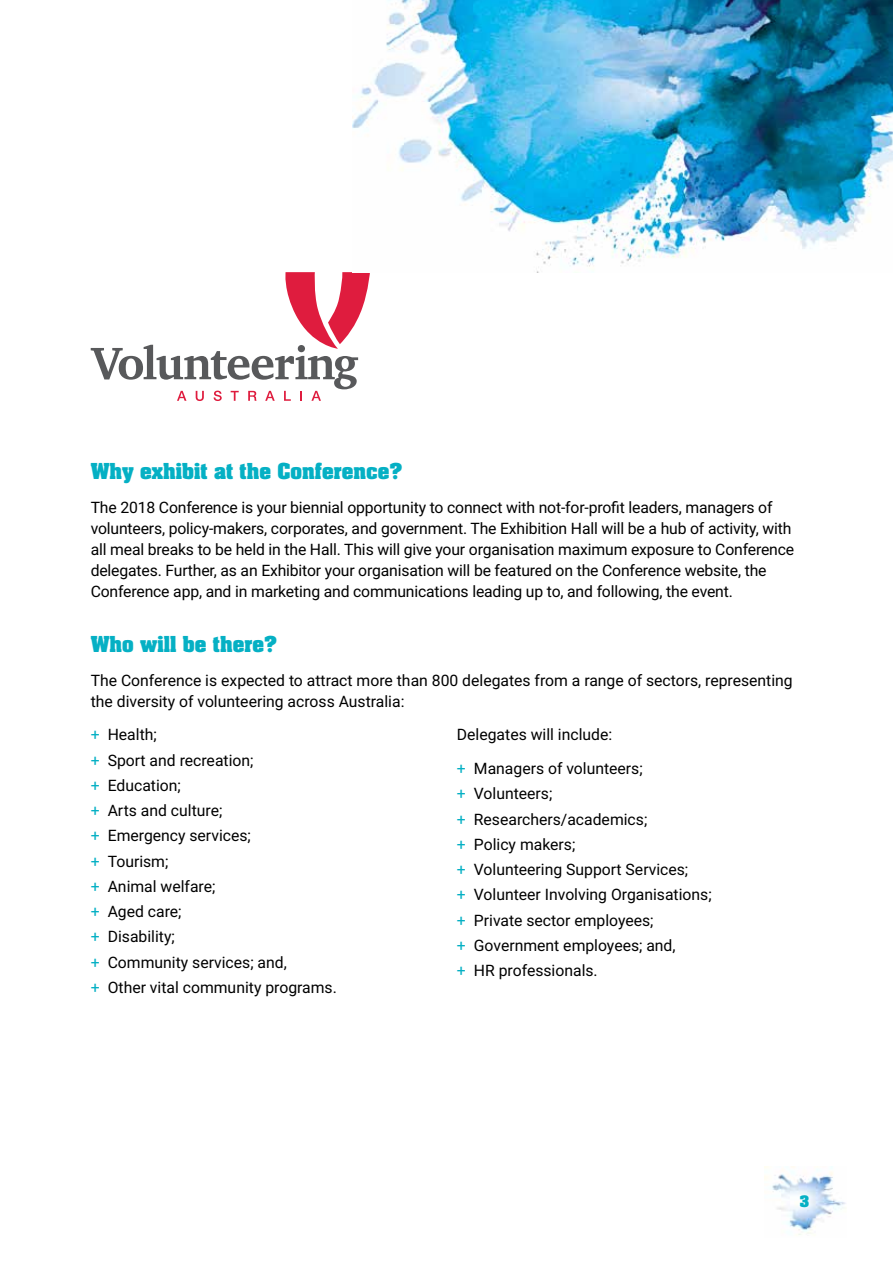
<style>
.page{position:relative;width:893px;height:1263px;background:#fff}
.page>*{position:absolute;margin:0;border:0;box-sizing:border-box;transform-origin:0 0}
.t1{font:700 18.75px "Aachen";color:#05b0c4}
.t2{font:15.75px/25.2px "Roboto";letter-spacing:-.005em;color:#000}
.t3{font:700 13.5px "Aachen";color:#05b0c4}
.s1{color:#05b0c4}
</style>
<div class="page">
<svg style="left:91px;top:272px;width:279px;height:129px"></svg>
<img style="left:353px;top:0;width:540px;height:272px">
<img style="left:764px;top:1166px;width:82px;height:69px">
<p class="t1" style="left:91px;top:457px;width:313px">Why exhibit at the Conference?</p>
<p class="t2" style="left:91px;top:496px;width:705px;line-height:21px">The 2018 Conference is your biennial opportunity to connect with not-for-profit leaders, managers of volunteers, policy-makers, corporates, and government. The Exhibition Hall will be a hub of activity, with all meal breaks to be held in the Hall. This will give your organisation maximum exposure to Conference delegates. Further, as an Exhibitor your organisation will be featured on the Conference website, the Conference app, and in marketing and communications leading up to, and following, the event.</p>
<p class="t1" style="left:91px;top:630px;width:188px">Who will be there?</p>
<p class="t2" style="left:91px;top:669px;width:703px;line-height:21px">The Conference is expected to attract more than 800 delegates from a range of sectors, representing the diversity of volunteering across Australia:</p>
<p class="t2" style="left:91px;top:722px;width:248px"><span class="s1">+</span> Health;<br><span class="s1">+</span> Sport and recreation;<br><span class="s1">+</span> Education;<br><span class="s1">+</span> Arts and culture;<br><span class="s1">+</span> Emergency services;<br><span class="s1">+</span> Tourism;<br><span class="s1">+</span> Animal welfare;<br><span class="s1">+</span> Aged care;<br><span class="s1">+</span> Disability;<br><span class="s1">+</span> Community services; and,<br><span class="s1">+</span> Other vital community programs.</p>
<p class="t2" style="left:457px;top:717px;width:187px;line-height:33.8px">Delegates will include:<br><span class="s1">+</span> Managers of volunteers;</p>
<p class="t2" style="left:457px;top:781px;width:256px"><span class="s1">+</span> Volunteers;<br><span class="s1">+</span> Researchers/academics;<br><span class="s1">+</span> Policy makers;<br><span class="s1">+</span> Volunteering Support Services;<br><span class="s1">+</span> Volunteer Involving Organisations; <span class="s1">+</span> Private sector employees;<br><span class="s1">+</span> Government employees; and,<br><span class="s1">+</span> HR professionals.</p>
<p class="t3" style="left:800px;top:1191px;width:11px">3</p>
</div>
